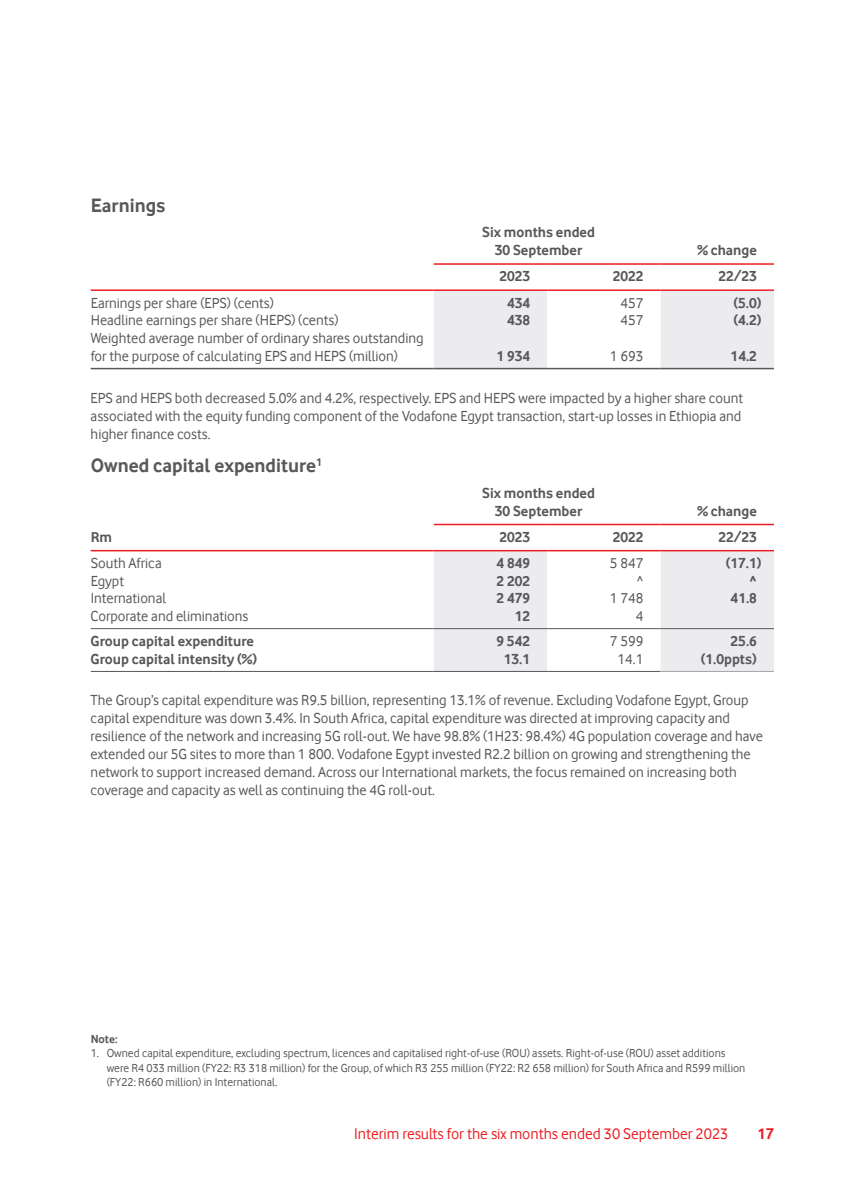
<style>
.page{position:relative;width:842px;height:1191px;background:#fff}
.page>*{position:absolute;margin:0;border:0;box-sizing:border-box;transform-origin:0 0}
.t1{font:700 20px "Vodafone Rg";color:#57585a}
.t2{font:16px "Vodafone Rg";color:#ee1d23}
.t3{font:700 16px "Vodafone Rg";color:#ee1d23}
.t4{font:15px/18px "Vodafone Rg";color:#57585a}
.t5{font:700 15px/18px "Vodafone Rg";color:#57585a;text-align:center}
.t6{font:12px/14.4px "Vodafone Rg";color:#57585a}
.t7{font:700 12px "Vodafone Rg";color:#57585a}
</style>
<div class="page">
<svg style="left:434px;top:291px;width:340px;height:77px"></svg>
<hr style="left:434px;top:263px;width:113px;height:2px;background:#ee1d23">
<hr style="left:547px;top:263px;width:113px;height:2px;background:#ee1d23">
<hr style="left:660px;top:263px;width:114px;height:2px;background:#ee1d23">
<hr style="left:91px;top:289px;width:343px;height:2px;background:#ee1d23">
<hr style="left:434px;top:289px;width:113px;height:2px;background:#ee1d23">
<hr style="left:547px;top:289px;width:113px;height:2px;background:#ee1d23">
<hr style="left:660px;top:289px;width:114px;height:2px;background:#ee1d23">
<hr style="left:91px;top:368px;width:343px;height:1px;background:#57585a">
<hr style="left:434px;top:368px;width:113px;height:1px;background:#57585a">
<hr style="left:660px;top:368px;width:114px;height:1px;background:#57585a">
<hr style="left:547px;top:368px;width:113px;height:1px;background:#57585a">
<svg style="left:91px;top:523px;width:683px;height:27px"></svg>
<svg style="left:434px;top:551px;width:340px;height:120px;fill:#ececee"></svg>
<hr style="left:434px;top:524px;width:113px;height:1px;background:#ee1d23">
<hr style="left:547px;top:524px;width:113px;height:1px;background:#ee1d23">
<hr style="left:660px;top:524px;width:114px;height:1px;background:#ee1d23">
<hr style="left:91px;top:550px;width:343px;height:1px;background:#ee1d23">
<hr style="left:434px;top:550px;width:113px;height:1px;background:#ee1d23">
<hr style="left:547px;top:550px;width:113px;height:1px;background:#ee1d23">
<hr style="left:660px;top:550px;width:114px;height:1px;background:#ee1d23">
<hr style="left:91px;top:628px;width:343px;height:1px;background:#57585a">
<hr style="left:434px;top:628px;width:113px;height:1px;background:#57585a">
<hr style="left:547px;top:628px;width:113px;height:1px;background:#57585a">
<hr style="left:434px;top:671px;width:113px;height:1px;background:#57585a">
<hr style="left:547px;top:671px;width:113px;height:1px;background:#57585a">
<hr style="left:660px;top:628px;width:114px;height:1px;background:#57585a">
<hr style="left:91px;top:671px;width:343px;height:1px;background:#57585a">
<hr style="left:660px;top:671px;width:114px;height:1px;background:#a4a5a9">
<h1 class="t1" style="left:91px;top:194px;width:76px">Earnings</h1>
<p class="t5" style="left:482px;top:223px;width:114px">Six months ended<br>30 September</p>
<p class="t5" style="left:697px;top:241px;width:61px">% change</p>
<p class="t5" style="left:499px;top:267px;width:32px">2023</p>
<p class="t5" style="left:613px;top:267px;width:32px">2022</p>
<p class="t5" style="left:718px;top:267px;width:40px">22/23</p>
<p class="t4" style="left:91px;top:294px;width:185px">Earnings per share (EPS) (cents)</p>
<p class="t5" style="left:507px;top:293px;width:25px">434</p>
<p class="t4" style="left:620px;top:294px;width:25px">457</p>
<p class="t5" style="left:733px;top:293px;width:30px">(5.0)</p>
<p class="t4" style="left:91px;top:311px;width:249px">Headline earnings per share (HEPS) (cents)</p>
<p class="t5" style="left:507px;top:311px;width:25px">438</p>
<p class="t4" style="left:620px;top:311px;width:25px">457</p>
<p class="t5" style="left:733px;top:311px;width:30px">(4.2)</p>
<p class="t4" style="left:91px;top:329px;width:334px">Weighted average number of ordinary shares outstanding for the purpose of calculating EPS and HEPS (million)</p>
<p class="t5" style="left:496px;top:347px;width:35px">1 934</p>
<p class="t4" style="left:610px;top:347px;width:35px">1 693</p>
<p class="t5" style="left:731px;top:347px;width:28px">14.2</p>
<p class="t4" style="left:91px;top:388px;width:654px;text-align:justify">EPS and HEPS both decreased 5.0% and 4.2%, respectively. EPS and HEPS were impacted by a higher share count associated with the equity funding component of the Vodafone Egypt transaction, start-up losses in Ethiopia and higher finance costs.</p>
<h1 class="t1" style="left:91px;top:454px;width:237px">Owned capital expenditure<sup>1</sup><sup>5</sup></h1>
<p class="t5" style="left:482px;top:483px;width:114px">Six months ended<br>30 September</p>
<p class="t5" style="left:697px;top:501px;width:61px">% change</p>
<p class="t5" style="left:91px;top:527px;width:23px">Rm</p>
<p class="t5" style="left:499px;top:527px;width:32px">2023</p>
<p class="t5" style="left:613px;top:527px;width:32px">2022</p>
<p class="t5" style="left:718px;top:527px;width:40px">22/23</p>
<p class="t4" style="left:91px;top:554px;width:73px">South Africa</p>
<p class="t5" style="left:496px;top:554px;width:35px">4 849</p>
<p class="t4" style="left:610px;top:554px;width:35px">5 847</p>
<p class="t5" style="left:726px;top:554px;width:37px">(17.1)</p>
<p class="t4" style="left:91px;top:572px;width:35px">Egypt</p>
<p class="t5" style="left:496px;top:571px;width:35px">2 202</p>
<p class="t4" style="left:636px;top:572px;width:9px">^</p>
<p class="t5" style="left:749px;top:571px;width:9px">^</p>
<p class="t4" style="left:91px;top:589px;width:77px">International</p>
<p class="t5" style="left:496px;top:589px;width:35px">2 479</p>
<p class="t4" style="left:610px;top:589px;width:35px">1 748</p>
<p class="t5" style="left:731px;top:589px;width:28px">41.8</p>
<p class="t4" style="left:91px;top:607px;width:159px">Corporate and eliminations</p>
<p class="t5" style="left:515px;top:606px;width:17px">12</p>
<p class="t4" style="left:636px;top:607px;width:9px">4</p>
<p class="t5" style="left:91px;top:632px;width:165px">Group capital expenditure</p>
<p class="t5" style="left:496px;top:632px;width:35px">9 542</p>
<p class="t4" style="left:610px;top:632px;width:35px">7 599</p>
<p class="t5" style="left:731px;top:632px;width:28px">25.6</p>
<p class="t5" style="left:91px;top:649px;width:168px">Group capital intensity (%)</p>
<p class="t5" style="left:504px;top:649px;width:28px">13.1</p>
<p class="t4" style="left:617px;top:649px;width:27px">14.1</p>
<p class="t5" style="left:701px;top:649px;width:57px">(1.0ppts)</p>
<p class="t4" style="left:91px;top:691px;width:674px">The Group’s capital expenditure was R9.5 billion, representing 13.1% of revenue. Excluding Vodafone Egypt, Group capital expenditure was down 3.4%. In South Africa, capital expenditure was directed at improving capacity and resilience of the network and increasing 5G roll-out. We have 98.8% (1H23: 98.4%) 4G population coverage and have extended our 5G sites to more than 1 800. Vodafone Egypt invested R2.2 billion on growing and strengthening the network to support increased demand. Across our International markets, the focus remained on increasing both coverage and capacity as well as continuing the 4G roll-out.</p>
<p class="t7" style="left:91px;top:1032px;width:28px">Note:</p>
<p class="t6" style="left:107px;top:1046px;width:640px;text-indent:-16px">1. Owned capital expenditure, excluding spectrum, licences and capitalised right-of-use (ROU) assets. Right-of-use (ROU) asset additions were R4 033 million (FY22: R3 318 million) for the Group, of which R3 255 million (FY22: R2 658 million) for South Africa and R599 million (FY22: R660 million) in International.</p>
<p class="t2" style="left:354px;top:1125px;width:376px">Interim results for the six months ended 30 September 2023</p>
<p class="t3" style="left:757px;top:1124px;width:18px">17</p>
</div>
